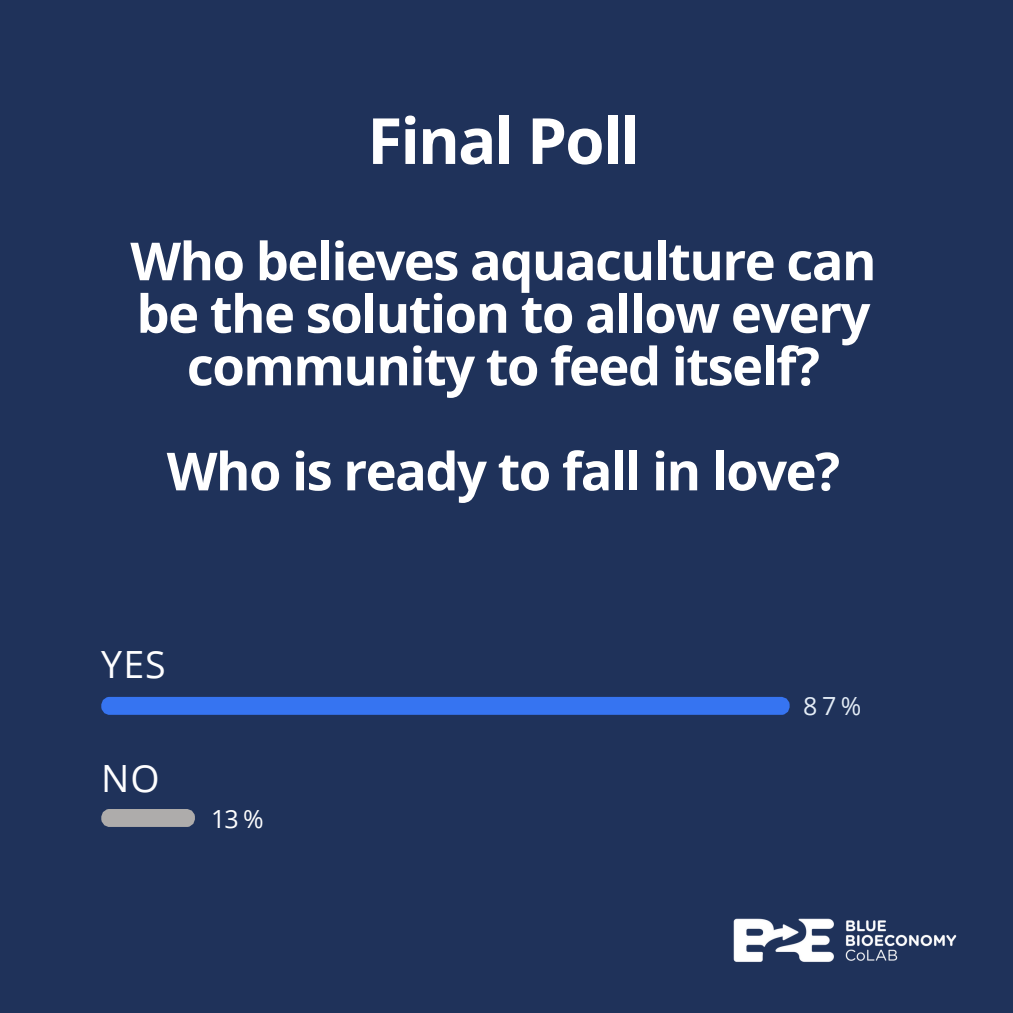
<style>
.page{position:relative;width:1013px;height:1013px;background:#fff}
.page>*{position:absolute;margin:0;border:0;box-sizing:border-box;transform-origin:0 0}
.t1{font:700 63.62px "Open Sans";letter-spacing:-.03em;color:#fff}
.t2{font:700 52.5px/52.5px "Open Sans";letter-spacing:-.03em;color:#fff;text-align:center}
.t3{font:37.5px "Open Sans";color:#fefeff}
.t4{font:25px "Open Sans";color:#e4edf7}
.t5{font:25px "Open Sans";color:#fff}
</style>
<div class="page">
<div style="left:0;top:0;width:1012px;height:1012px;background:#1f325a"></div>
<div style="left:101px;top:697px;width:688px;height:17px;background:#3674f1"></div>
<div style="left:101px;top:809px;width:94px;height:18px;background:#aeacab"></div>
<img style="left:733px;top:918px;width:224px;height:44px">
<p class="t1" style="left:367px;top:96px;width:274px">Final Poll</p>
<p class="t2" style="left:130px;top:233px;width:747px">Who believes aquaculture can be the solution to allow every community to feed itself?</p>
<p class="t2" style="left:167px;top:443px;width:675px">Who is ready to fall in love?</p>
<p class="t3" style="left:101px;top:638px;width:66px">YES</p>
<p class="t3" style="left:101px;top:751px;width:60px">NO</p>
<p class="t5" style="left:211px;top:801px;width:54px">13%</p>
<p class="t4" style="left:803px;top:688px;width:60px">87%</p>
</div>
